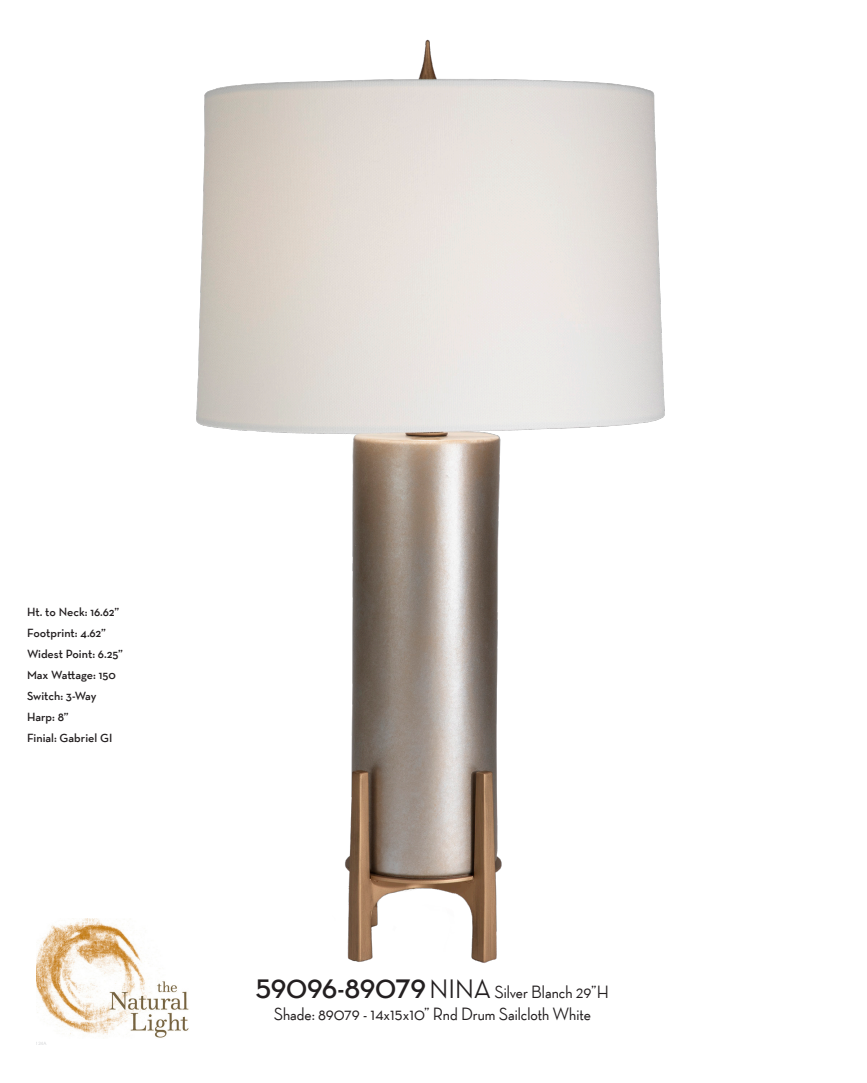
<style>
.page{position:relative;width:867px;height:1083px;background:#fff}
.page>*{position:absolute;margin:0;border:0;box-sizing:border-box;transform-origin:0 0}
.Caption_Paragraph_Style{font:500 18px/21.6px "Neutraface Display TT";color:#231f20;text-align:center}
.t1{font:600 12px "Neutraface Text TT";color:#231f20}
.t2{font:4.5px "Arial";color:#d5d6d8}
.s1{font-weight:700;font-size:27px}
.s2{font-size:27px}
</style>
<div class="page">
<img style="left:196px;top:39px;width:469px;height:924px">
<img style="left:36px;top:918px;width:153px;height:119px">
<p class="t1" style="left:27px;top:604px;width:94px">Ht. to Neck: 16.62”</p>
<p class="t1" style="left:27px;top:625px;width:80px">Footprint: 4.62”</p>
<p class="t1" style="left:27px;top:646px;width:97px">Widest Point: 6.25”</p>
<p class="t1" style="left:27px;top:667px;width:90px">Max Wattage: 150</p>
<p class="t1" style="left:27px;top:688px;width:71px">Switch: 3-Way</p>
<p class="t1" style="left:27px;top:709px;width:43px">Harp: 8”</p>
<p class="t1" style="left:27px;top:730px;width:87px">Finial: Gabriel GI</p>
<p class="t2" style="left:36px;top:1039px;width:12px">124A</p>
<p class="Caption_Paragraph_Style" style="left:256px;top:981px;width:354px"><span class="s1">59096-89079</span><span class="s2">NINA</span> Silver Blanch 29”H<br>Shade: 89079 - 14x15x10” Rnd Drum Sailcloth White</p>
</div>
